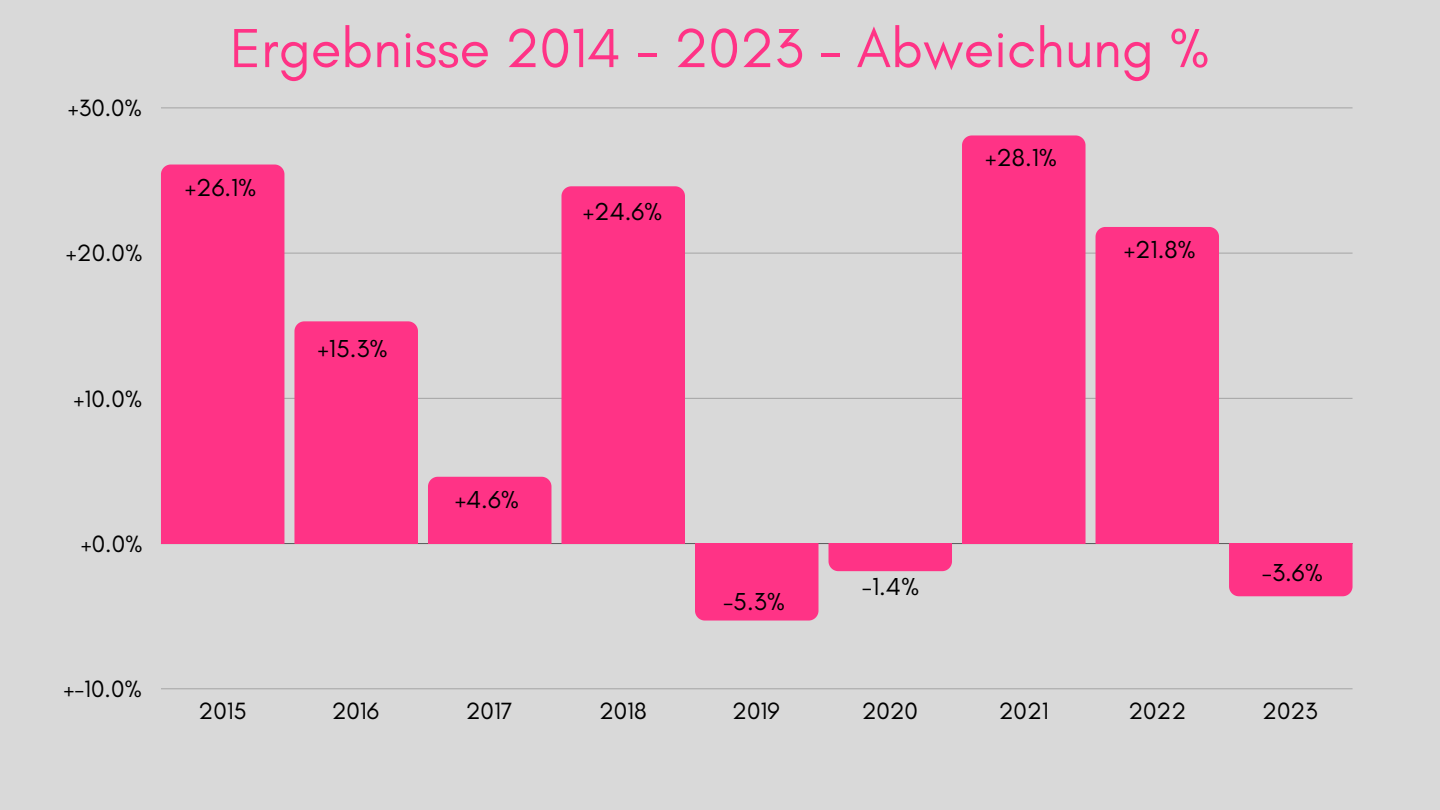
<style>
.page{position:relative;width:1440px;height:810px;background:#d9d9d9}
.page>*{position:absolute;margin:0;border:0;box-sizing:border-box;transform-origin:0 0}
.t1{font:56px "Glacial Indifference";color:#ff3386}
.t2{font:25px "Glacial Indifference";color:#000}
.t3{font:24px "Glacial Indifference";color:#000}
</style>
<div class="page">
<hr style="left:161px;top:688px;width:1192px;height:1px;background:#000">
<hr style="left:161px;top:543px;width:1192px;height:1px;background:#000">
<hr style="left:161px;top:398px;width:1192px;height:1px;background:#000">
<hr style="left:161px;top:253px;width:1192px;height:1px;background:#000">
<hr style="left:161px;top:108px;width:1192px;height:1px;background:#000">
<div style="left:161px;top:165px;width:123px;height:379px;background:#ff3386"></div>
<div style="left:294px;top:321px;width:124px;height:223px;background:#ff3386"></div>
<div style="left:428px;top:477px;width:123px;height:67px;background:#ff3386"></div>
<div style="left:561px;top:186px;width:124px;height:358px;background:#ff3386"></div>
<div style="left:695px;top:544px;width:124px;height:77px;background:#ff3386"></div>
<div style="left:829px;top:544px;width:123px;height:27px;background:#ff3386"></div>
<div style="left:962px;top:135px;width:124px;height:409px;background:#ff3386"></div>
<div style="left:1096px;top:227px;width:123px;height:317px;background:#ff3386"></div>
<div style="left:1229px;top:544px;width:124px;height:52px;background:#ff3386"></div>
<p class="t3" style="left:68px;top:93px;width:76px">+30.0%</p>
<p class="t3" style="left:66px;top:239px;width:78px">+20.0%</p>
<p class="t3" style="left:74px;top:384px;width:70px">+10.0%</p>
<p class="t3" style="left:81px;top:529px;width:63px">+0.0%</p>
<p class="t3" style="left:63px;top:674px;width:80px">+-10.0%</p>
<h1 class="t1" style="left:230px;top:14px;width:981px">Ergebnisse 2014 - 2023 - Abweichung %</h1>
<p class="t2" style="left:185px;top:172px;width:73px">+26.1%</p>
<p class="t2" style="left:317px;top:333px;width:72px">+15.3%</p>
<p class="t2" style="left:583px;top:196px;width:81px">+24.6%</p>
<p class="t2" style="left:455px;top:484px;width:66px">+4.6%</p>
<p class="t2" style="left:723px;top:586px;width:63px">-5.3%</p>
<p class="t2" style="left:985px;top:143px;width:74px">+28.1%</p>
<p class="t2" style="left:1124px;top:234px;width:74px">+21.8%</p>
<p class="t2" style="left:862px;top:572px;width:59px">-1.4%</p>
<p class="t2" style="left:1262px;top:557px;width:62px">-3.6%</p>
<p class="t3" style="left:199px;top:696px;width:50px">2015</p>
<p class="t3" style="left:332px;top:696px;width:49px">2016</p>
<p class="t3" style="left:466px;top:696px;width:48px">2017</p>
<p class="t3" style="left:599px;top:696px;width:49px">2018</p>
<p class="t3" style="left:732px;top:696px;width:49px">2019</p>
<p class="t3" style="left:862px;top:696px;width:58px">2020</p>
<p class="t3" style="left:999px;top:696px;width:51px">2021</p>
<p class="t3" style="left:1128px;top:696px;width:59px">2022</p>
<p class="t3" style="left:1262px;top:696px;width:57px">2023</p>
</div>
